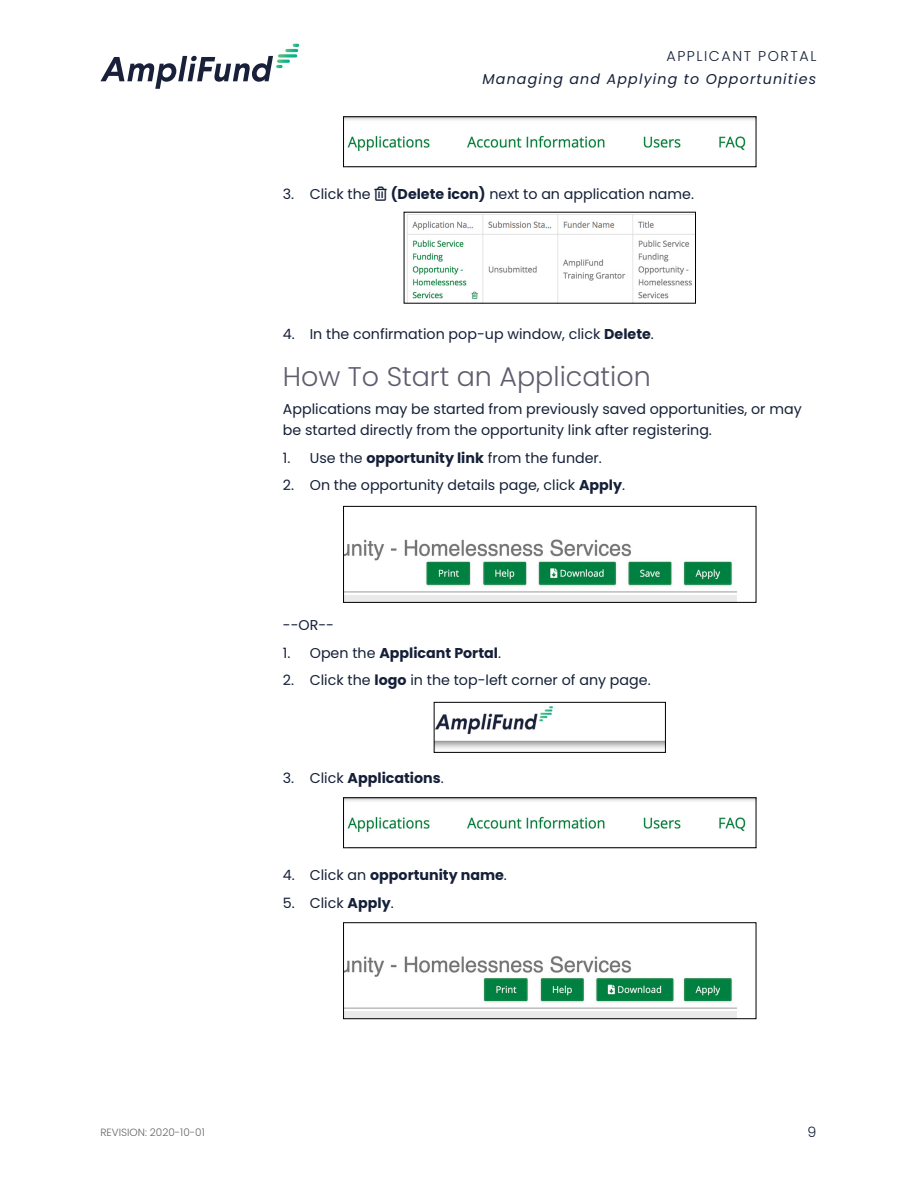
<style>
.page{position:relative;width:918px;height:1188px;background:#fff}
.page>*{position:absolute;margin:0;border:0;box-sizing:border-box;transform-origin:0 0}
.Heading_2{font:300 27px "Poppins";color:#5e5d6e}
.t1{font:14.25px/21px "Poppins";color:#152038}
.t2{font:700 14.25px "Poppins";color:#152038}
.t3{font:italic 14.25px "Poppins";letter-spacing:.08em;color:#152038}
.t4{font:300 14.25px "Poppins";letter-spacing:.11em;color:#152038}
.t5{font:300 10.5px "Poppins";color:#64656a}
.s1{font-weight:700}
.s2{font-weight:400}
</style>
<div class="page">
<svg style="left:100px;top:44px;width:199px;height:45px"></svg>
<img style="left:345px;top:119px;width:409px;height:33px">
<div style="left:343px;top:117px;width:413px;height:50px;border:1px solid #000"></div>
<img style="left:407px;top:214px;width:287px;height:87px">
<img style="left:345px;top:539px;width:392px;height:62px">
<div style="left:343px;top:506px;width:413px;height:97px;border:1px solid #000"></div>
<img style="left:436px;top:706px;width:228px;height:43px">
<div style="left:434px;top:702px;width:232px;height:51px;border:1px solid #000"></div>
<img style="left:345px;top:800px;width:409px;height:33px">
<div style="left:343px;top:798px;width:413px;height:50px;border:1px solid #000"></div>
<img style="left:345px;top:956px;width:392px;height:61px">
<div style="left:343px;top:923px;width:413px;height:96px;border:1px solid #000"></div>
<p class="t4" style="left:667px;top:48px;width:151px">APPLICANT PORTAL</p>
<p class="t3" style="left:482px;top:71px;width:335px">Managing and Applying to Opportunities</p>
<p class="t1" style="left:283px;top:184px;width:89px">3. Click the</p>
<p class="t1" style="left:391px;top:184px;width:305px"><span class="s1">(Delete icon)</span> next to an application name.</p>
<p class="t1" style="left:283px;top:324px;width:373px">4. In the confirmation pop-up window, click <span class="s1">Delete</span>.</p>
<p class="Heading_2" style="left:283px;top:361px;width:370px">How To Start an Application</p>
<p class="t1" style="left:283px;top:399px;width:520px">Applications may be started from previously saved opportunities, or may be started directly from the opportunity link after registering.</p>
<p class="t1" style="left:283px;top:447px;width:321px">1. Use the <span class="s1">opportunity link</span> from the funder.</p>
<p class="t1" style="left:283px;top:475px;width:344px">2. On the opportunity details page, click <span class="s1">Apply</span>.</p>
<p class="t1" style="left:283px;top:615px;width:53px">--OR--</p>
<p class="t2" style="left:283px;top:644px;width:220px"><span class="s2">1. Open the</span> Applicant Portal<span class="s2">.</span></p>
<p class="t1" style="left:283px;top:670px;width:369px">2. Click the <span class="s1">logo</span> in the top-left corner of any page.</p>
<p class="t2" style="left:283px;top:770px;width:162px"><span class="s2">3. Click</span> Applications<span class="s2">.</span></p>
<p class="t2" style="left:283px;top:867px;width:226px"><span class="s2">4. Click an</span> opportunity name<span class="s2">.</span></p>
<p class="t1" style="left:283px;top:893px;width:112px">5. Click <span class="s1">Apply</span>.</p>
<p class="t5" style="left:100px;top:1127px;width:106px">REVISION: 2020-10-01</p>
<p class="t4" style="left:807px;top:1124px;width:10px">9</p>
</div>
